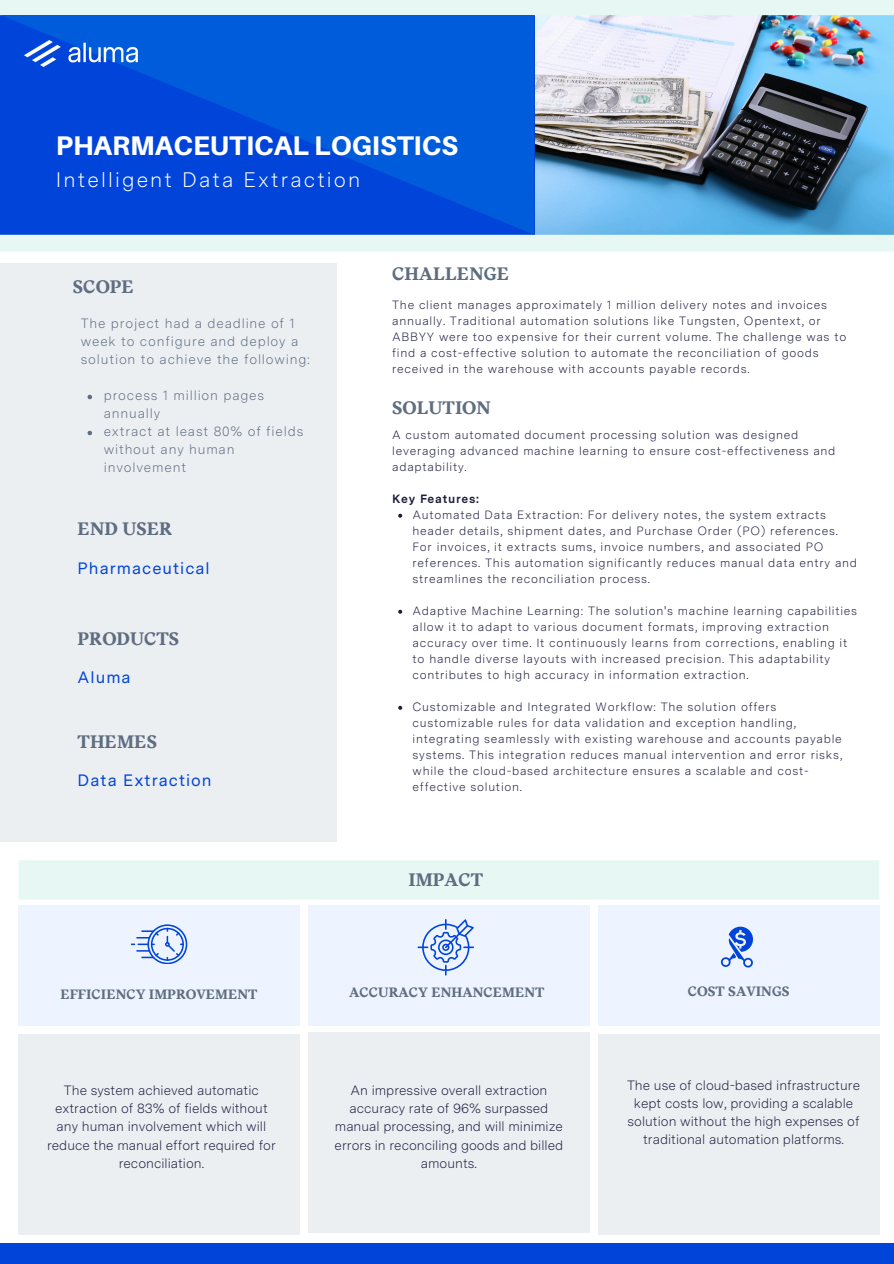
<style>
.page{position:relative;width:894px;height:1264px;background:#fff}
.page>*{position:absolute;margin:0;border:0;box-sizing:border-box;transform-origin:0 0}
.t1{font:800 27px "Aileron";color:#fff}
.t2{font:300 21px "Messina Sans";letter-spacing:.1em;color:#fff}
.t3{font:700 18px "Messina Serif";color:#5e6d80}
.t4{font:16.5px "Messina Sans";letter-spacing:.06em;color:#0044da}
.t5{font:300 13.5px/18px "Messina Sans";color:#1d1d3f;text-align:center}
.t6{font:300 13.5px/18px "Messina Sans";letter-spacing:.06em;color:#5e6d80}
.t7{font:700 13.5px "Messina Serif";color:#5e6d80}
.t8{font:300 12px/16px "Messina Sans";letter-spacing:.06em;color:#1d1d3f}
.t9{font:700 12px "Messina Sans";letter-spacing:.06em;color:#1d1d3f}
</style>
<div class="page">
<img style="left:534px;top:15px;width:359px;height:220px">
<div style="left:0;top:235px;width:893px;height:17px;background:#e7f8f4"></div>
<div style="left:0;top:263px;width:336px;height:578px;background:#eceff2"></div>
<div style="left:0;top:1243px;width:893px;height:20px;background:#0044da"></div>
<div style="left:0;top:0;width:893px;height:15px;background:#e7f8f4"></div>
<svg style="left:0;top:15px;width:534px;height:220px;fill:#005cda"></svg>
<img style="left:24px;top:40px;width:114px;height:26px">
<div style="left:19px;top:860px;width:860px;height:39px;background:#e7f8f4"></div>
<div style="left:19px;top:905px;width:280px;height:120px;background:#edf4ff"></div>
<div style="left:19px;top:1034px;width:280px;height:200px;background:#eceff2"></div>
<div style="left:308px;top:1032px;width:281px;height:200px;background:#eceff2"></div>
<div style="left:308px;top:905px;width:281px;height:120px;background:#edf4ff"></div>
<div style="left:598px;top:905px;width:281px;height:120px;background:#edf4ff"></div>
<div style="left:598px;top:1034px;width:281px;height:200px;background:#eceff2"></div>
<svg style="left:131px;top:924px;width:56px;height:39px"></svg>
<svg style="left:720px;top:926px;width:32px;height:41px"></svg>
<svg style="left:417px;top:919px;width:56px;height:56px"></svg>
<svg style="left:398px;top:513px;width:4px;height:4px"></svg>
<svg style="left:398px;top:609px;width:4px;height:4px"></svg>
<svg style="left:398px;top:705px;width:4px;height:4px"></svg>
<svg style="left:87px;top:395px;width:5px;height:4px"></svg>
<svg style="left:87px;top:431px;width:5px;height:4px"></svg>
<h3 class="t1" style="left:56px;top:129px;width:403px">PHARMACEUTICAL LOGISTICS</h3>
<p class="t2" style="left:56px;top:167px;width:306px">Intelligent Data Extraction</p>
<p class="t3" style="left:73px;top:276px;width:63px">SCOPE</p>
<p class="t6" style="left:81px;top:314px;width:231px">The project had a deadline of 1 week to configure and deploy a solution to achieve the following:</p>
<p class="t6" style="left:104px;top:386px;width:162px">process 1 million pages annually</p>
<p class="t6" style="left:104px;top:422px;width:201px">extract at least 80% of fields without any human involvement</p>
<h5 class="t3" style="left:78px;top:518px;width:96px">END USER</h5>
<p class="t4" style="left:78px;top:557px;width:134px">Pharmaceutical</p>
<h3 class="t3" style="left:78px;top:627px;width:103px">PRODUCTS</h3>
<p class="t4" style="left:78px;top:667px;width:55px">Aluma</p>
<h5 class="t3" style="left:78px;top:731px;width:81px">THEMES</h5>
<p class="t4" style="left:78px;top:770px;width:135px">Data Extraction</p>
<h3 class="t3" style="left:392px;top:263px;width:118px">CHALLENGE</h3>
<h4 class="t8" style="left:392px;top:297px;width:455px">The client manages approximately 1 million delivery notes and invoices annually. Traditional automation solutions like Tungsten, Opentext, or ABBYY were too expensive for their current volume. The challenge was to find a cost-effective solution to automate the reconciliation of goods received in the warehouse with accounts payable records.</h4>
<h3 class="t3" style="left:392px;top:397px;width:100px">SOLUTION</h3>
<p class="t8" style="left:392px;top:426px;width:444px">A custom automated document processing solution was designed leveraging advanced machine learning to ensure cost-effectiveness and adaptability.</p>
<h3 class="t9" style="left:392px;top:491px;width:88px">Key Features:</h3>
<h4 class="t8" style="left:412px;top:506px;width:446px">Automated Data Extraction: For delivery notes, the system extracts header details, shipment dates, and Purchase Order (PO) references.<br>For invoices, it extracts sums, invoice numbers, and associated PO references. This automation significantly reduces manual data entry and streamlines the reconciliation process.</h4>
<h3 class="t8" style="left:412px;top:602px;width:446px">Adaptive Machine Learning: The solution's machine learning capabilities allow it to adapt to various document formats, improving extraction accuracy over time. It continuously learns from corrections, enabling it to handle diverse layouts with increased precision. This adaptability contributes to high accuracy in information extraction.</h3>
<h4 class="t8" style="left:412px;top:698px;width:431px">Customizable and Integrated Workflow: The solution offers customizable rules for data validation and exception handling, integrating seamlessly with existing warehouse and accounts payable systems. This integration reduces manual intervention and error risks, while the cloud-based architecture ensures a scalable and cost&shy;effective solution.</h4>
<p class="t3" style="left:408px;top:868px;width:76px">IMPACT</p>
<p class="t7" style="left:60px;top:986px;width:198px">EFFICIENCY IMPROVEMENT</p>
<h2 class="t5" style="left:47px;top:1081px;width:230px">The system achieved automatic extraction of 83% of fields without any human involvement which will reduce the manual effort required for reconciliation.</h2>
<p class="t7" style="left:349px;top:984px;width:197px">ACCURACY ENHANCEMENT</p>
<h6 class="t5" style="left:334px;top:1081px;width:230px">An impressive overall extraction accuracy rate of 96% surpassed manual processing, and will minimize errors in reconciling goods and billed amounts.</h6>
<h5 class="t7" style="left:687px;top:982px;width:103px">COST SAVINGS</h5>
<h3 class="t5" style="left:627px;top:1075px;width:234px">The use of cloud-based infrastructure kept costs low, providing a scalable solution without the high expenses of traditional automation platforms.</h3>
</div>
